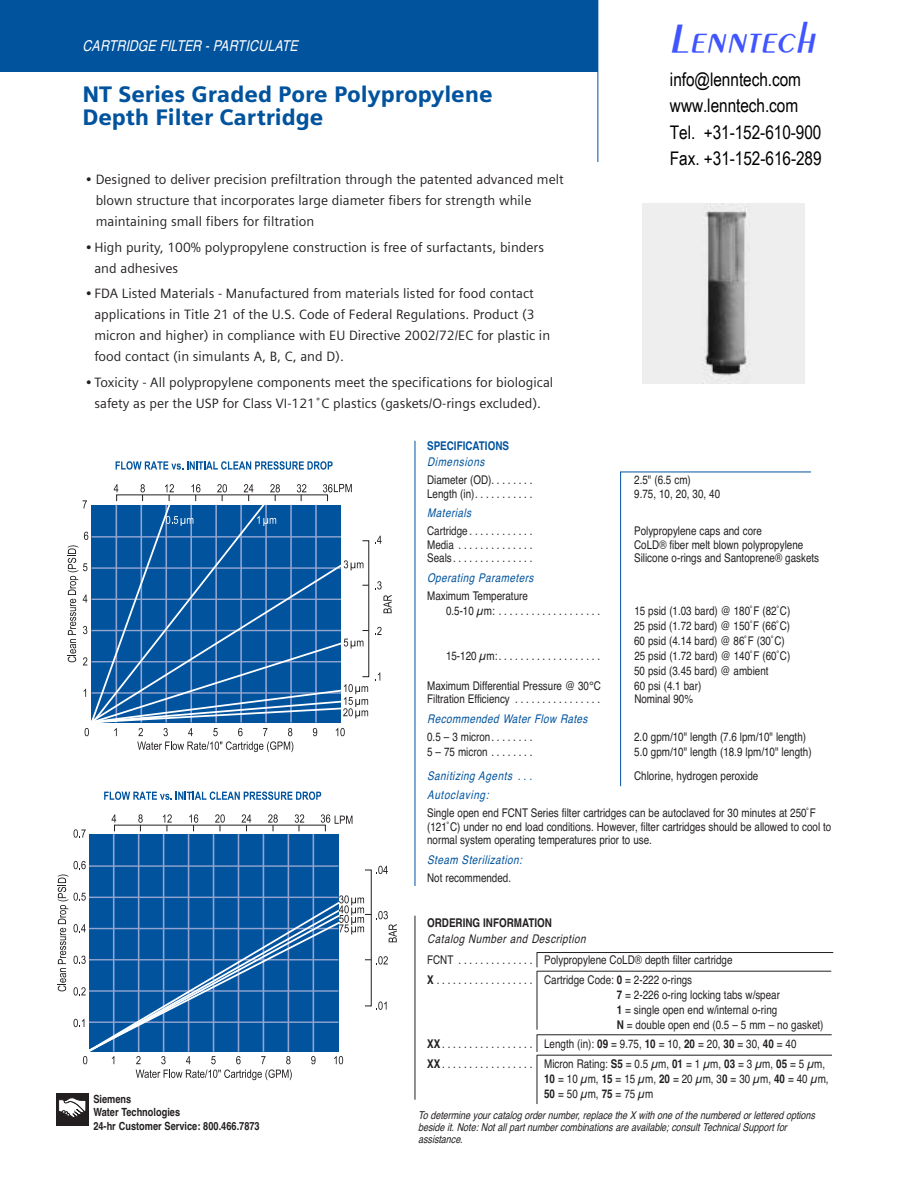
<style>
.page{position:relative;width:918px;height:1188px;background:#fff}
.page>*{position:absolute;margin:0;border:0;box-sizing:border-box;transform-origin:0 0}
.t1{font:italic 45px "GE Penguin";color:#4055ff}
.t2{font:900 22.5px/22.5px "Siemens Sans";color:#01539e}
.t3{font:18.75px/26.5px "Arial Narrow";letter-spacing:-.005em;color:#000}
.t4{font:italic condensed 15px "Helvetica";color:#fff}
.t5{font:13.5px/21px "Siemens Sans";color:#231f20}
.t6{font:condensed 12px/15px "Helvetica";color:#231f20}
.t7{font:italic condensed 12px "Helvetica";color:#01539e}
.t8{font:italic condensed 12px "Helvetica";color:#231f20}
.t9{font:700 condensed 12px "Helvetica";color:#231f20}
.t10{font:700 condensed 12px "Helvetica";color:#01539e}
.t11{font:700 condensed 11.25px/13.5px "Helvetica";color:#231f20}
.t12{font:italic condensed 10.8px/12px "Helvetica";color:#231f20}
.s1{font-weight:700}
</style>
<div class="page">
<svg style="left:375px;top:581px;width:17px;height:32px"></svg>
<svg style="left:375px;top:627px;width:7px;height:8px"></svg>
<svg style="left:375px;top:672px;width:5px;height:9px"></svg>
<svg style="left:375px;top:536px;width:7px;height:8px"></svg>
<svg style="left:116px;top:461px;width:217px;height:9px"></svg>
<svg style="left:68px;top:484px;width:301px;height:268px"></svg>
<div style="left:89px;top:834px;width:249px;height:218px;background:#01539e"></div>
<hr style="left:89px;top:865px;width:249px;height:2px;background:#92a4d0">
<hr style="left:138px;top:834px;width:1px;height:218px;background:#92a4d0">
<hr style="left:113px;top:834px;width:2px;height:218px;background:#92a4d0">
<hr style="left:163px;top:834px;width:1px;height:218px;background:#92a4d0">
<hr style="left:213px;top:834px;width:1px;height:218px;background:#92a4d0">
<hr style="left:263px;top:834px;width:1px;height:218px;background:#92a4d0">
<hr style="left:313px;top:834px;width:1px;height:218px;background:#92a4d0">
<hr style="left:188px;top:834px;width:1px;height:218px;background:#92a4d0">
<hr style="left:238px;top:834px;width:1px;height:218px;background:#92a4d0">
<hr style="left:288px;top:834px;width:1px;height:218px;background:#92a4d0">
<div style="left:365px;top:870px;width:7px;height:136px;border:1px solid #231f20"></div>
<svg style="left:58px;top:875px;width:10px;height:116px"></svg>
<svg style="left:376px;top:866px;width:12px;height:8px"></svg>
<svg style="left:74px;top:893px;width:323px;height:187px"></svg>
<svg style="left:74px;top:861px;width:12px;height:8px"></svg>
<svg style="left:74px;top:829px;width:12px;height:9px"></svg>
<svg style="left:104px;top:791px;width:217px;height:9px"></svg>
<svg style="left:112px;top:814px;width:4px;height:9px"></svg>
<svg style="left:321px;top:814px;width:31px;height:10px"></svg>
<svg style="left:268px;top:814px;width:10px;height:17px"></svg>
<svg style="left:295px;top:814px;width:9px;height:17px"></svg>
<svg style="left:242px;top:814px;width:9px;height:17px"></svg>
<svg style="left:215px;top:814px;width:10px;height:17px"></svg>
<svg style="left:189px;top:814px;width:9px;height:17px"></svg>
<svg style="left:163px;top:814px;width:9px;height:17px"></svg>
<svg style="left:138px;top:814px;width:5px;height:17px"></svg>
<img style="left:643px;top:204px;width:162px;height:180px">
<hr style="left:620px;top:472px;width:1px;height:314px;background:#01539e">
<hr style="left:620px;top:472px;width:191px;height:1px;background:#01539e">
<hr style="left:415px;top:441px;width:1px;height:445px;background:#01539e">
<hr style="left:415px;top:916px;width:1px;height:184px;background:#231f20">
<hr style="left:537px;top:971px;width:1px;height:59px;background:#231f20">
<hr style="left:537px;top:971px;width:294px;height:1px;background:#231f20">
<svg style="left:537px;top:1035px;width:1px;height:17px"></svg>
<hr style="left:537px;top:1034px;width:295px;height:1px;background:#231f20">
<hr style="left:537px;top:1055px;width:1px;height:49px;background:#231f20">
<hr style="left:537px;top:1055px;width:295px;height:1px;background:#231f20">
<svg style="left:537px;top:953px;width:1px;height:14px"></svg>
<hr style="left:537px;top:952px;width:296px;height:1px;background:#231f20">
<div style="left:0;top:0;width:598px;height:72px;background:#01539e"></div>
<hr style="left:597px;top:0;width:1px;height:162px;background:#01539e">
<div style="left:57px;top:1093px;width:32px;height:33px;background:#231f20"></div>
<svg style="left:59px;top:1097px;width:27px;height:20px"></svg>
<p class="t4" style="left:82px;top:37px;width:221px">CARTRIDGE FILTER -PARTICULATE</p>
<h2 class="t2" style="left:82px;top:83px;width:412px">NT Series Graded Pore Polypropylene<br>Depth Filter Cartridge</h2>
<h1 class="t1" style="left:668px;top:14px;width:149px">Lenntech</h1>
<h3 class="t3" style="left:670px;top:66px;width:153px">info@lenntech.com www.lenntech.com<br>Tel. +31-152-610-900<br>Fax. +31-152-616-289</h3>
<p class="t5" style="left:96px;top:169px;width:470px;text-indent:-10px">• Designed to deliver precision prefiltration through the patented advanced melt blown structure that incorporates large diameter fibers for strength while maintaining small fibers for filtration</p>
<p class="t5" style="left:94px;top:237px;width:451px;text-indent:-9px">• High purity, 100% polypropylene construction is free of surfactants, binders and adhesives</p>
<p class="t5" style="left:94px;top:283px;width:457px;text-indent:-9px">• FDA Listed Materials - Manufactured from materials listed for food contact applications in Title 21 of the U.S. Code of Federal Regulations. Product (3 micron and higher) in compliance with EU Directive 2002/72/EC for plastic in food contact (in simulants A, B, C, and D).</p>
<p class="t5" style="left:85px;top:372px;width:469px;text-align:center">• Toxicity - All polypropylene components meet the specifications for biological safety as per the USP for Class VI-121˚C plastics (gaskets/O-rings excluded).</p>
<p class="t10" style="left:427px;top:439px;width:83px">SPECIFICATIONS</p>
<p class="t7" style="left:427px;top:455px;width:62px">Dimensions</p>
<p class="t6" style="left:427px;top:473px;width:107px">Diameter (OD). . . . . . . .</p>
<p class="t6" style="left:634px;top:473px;width:58px">2.5" (6.5 cm)</p>
<p class="t6" style="left:427px;top:486px;width:107px">Length (in). . . . . . . . . . .</p>
<p class="t6" style="left:634px;top:486px;width:87px">9.75, 10, 20, 30, 40</p>
<p class="t7" style="left:427px;top:506px;width:49px">Materials</p>
<p class="t6" style="left:427px;top:524px;width:107px">Cartridge............</p>
<p class="t6" style="left:634px;top:524px;width:129px">Polypropylene caps and core</p>
<p class="t6" style="left:427px;top:537px;width:107px">Media ..............</p>
<p class="t6" style="left:634px;top:537px;width:171px">CoLD® fiber melt blown polypropylene</p>
<p class="t6" style="left:427px;top:551px;width:107px">Seals...............</p>
<p class="t6" style="left:634px;top:551px;width:187px">Silicone o-rings and Santoprene® gaskets</p>
<p class="t7" style="left:427px;top:571px;width:111px">Operating Parameters</p>
<p class="t6" style="left:446px;top:588px;width:156px;text-indent:-19px">Maximum Temperature<br>0.5-10 µm: . . . . . . . . . . . . . . . . . . .</p>
<p class="t6" style="left:634px;top:603px;width:158px;text-align:justify">15 psid (1.03 bard) @ 180˚F (82˚C)<br>25 psid (1.72 bard) @ 150˚F (66˚C)<br>60 psid (4.14 bard) @ 86˚F (30˚C)</p>
<p class="t11" style="left:93px;top:1092px;width:168px">Siemens<br>Water Technologies<br>24-hr Customer Service: 800.466.7873</p>
<p class="t6" style="left:446px;top:648px;width:156px">15-120 µm:. . . . . . . . . . . . . . . . . . .</p>
<p class="t6" style="left:634px;top:648px;width:158px">25 psid (1.72 bard) @ 140˚F (60˚C)<br>50 psid (3.45 bard) @ ambient</p>
<p class="t6" style="left:427px;top:678px;width:175px">Maximum Differential Pressure @ 30°C</p>
<p class="t6" style="left:634px;top:678px;width:69px">60 psi (4.1 bar)</p>
<p class="t6" style="left:427px;top:692px;width:174px">Filtration Efficiency . . . . . . . . . . . . . . . .</p>
<p class="t6" style="left:634px;top:692px;width:60px">Nominal 90%</p>
<p class="t7" style="left:427px;top:712px;width:165px">Recommended Water Flow Rates</p>
<p class="t6" style="left:427px;top:729px;width:107px">0.5 – 3 micron. . . . . . . .</p>
<p class="t6" style="left:634px;top:729px;width:173px">2.0 gpm/10" length (7.6 lpm/10" length)</p>
<p class="t6" style="left:427px;top:744px;width:107px">5 – 75 micron . . . . . . . .</p>
<p class="t6" style="left:634px;top:744px;width:179px">5.0 gpm/10" length (18.9 lpm/10" length)</p>
<p class="t7" style="left:427px;top:769px;width:109px">Sanitizing Agents ...</p>
<p class="t6" style="left:634px;top:768px;width:126px">Chlorine, hydrogen peroxide</p>
<p class="t7" style="left:427px;top:788px;width:66px">Autoclaving:</p>
<p class="t6" style="left:427px;top:806px;width:406px;line-height:13.5px">Single open end FCNT Series filter cartridges can be autoclaved for 30 minutes at 250˚F (121˚C) under no end load conditions. However, filter cartridges should be allowed to cool to normal system operating temperatures prior to use.</p>
<p class="t7" style="left:427px;top:853px;width:99px">Steam Sterilization:</p>
<p class="t6" style="left:427px;top:870px;width:85px">Not recommended.</p>
<p class="t9" style="left:427px;top:916px;width:126px">ORDERING INFORMATION</p>
<p class="t8" style="left:427px;top:932px;width:163px">Catalog Number and Description</p>
<p class="t6" style="left:427px;top:950px;width:307px;line-height:19.5px">FCNT . . . . . . . . . . . . . . Polypropylene CoLD® depth filter cartridge<br><span class="s1">X</span> . . . . . . . . . . . . . . . . . . Cartridge Code: <span class="s1">0</span> = 2-222 o-rings</p>
<p class="t6" style="left:617px;top:987px;width:208px"><span class="s1">7</span> = 2-226 o-ring locking tabs w/spear<br><span class="s1">1</span> = single open end w/internal o-ring<br><span class="s1">N</span> = double open end (0.5 – 5 mm – no gasket)</p>
<p class="t6" style="left:427px;top:1034px;width:400px;line-height:19.5px"><span class="s1">XX</span>................. Length (in): <span class="s1">09</span>=9.75, <span class="s1">10</span>=10, <span class="s1">20</span>=20, <span class="s1">30</span>=30, <span class="s1">40</span>=40<br><span class="s1">XX</span>................. Micron Rating: <span class="s1">S5</span>=0.5 µm, <span class="s1">01</span>=1µm, <span class="s1">03</span>=3µm, <span class="s1">05</span>=5µm,</p>
<p class="t6" style="left:544px;top:1071px;width:286px"><span class="s1">10</span> = 10 µm, <span class="s1">15</span> = 15 µm, <span class="s1">20</span> = 20 µm, 3<span class="s1">0</span> = 30 µm, <span class="s1">40</span> = 40 µm,<br><span class="s1">50</span> = 50 µm, <span class="s1">75</span> = 75 µm</p>
<p class="t12" style="left:418px;top:1109px;width:401px">To determineyourcatalogordernumber, replacetheX withoneofthenumberedorletteredoptions besideit.Note:Notallpartnumbercombinationsareavailable;consultTechnicalSupportfor assistance.</p>
</div>
